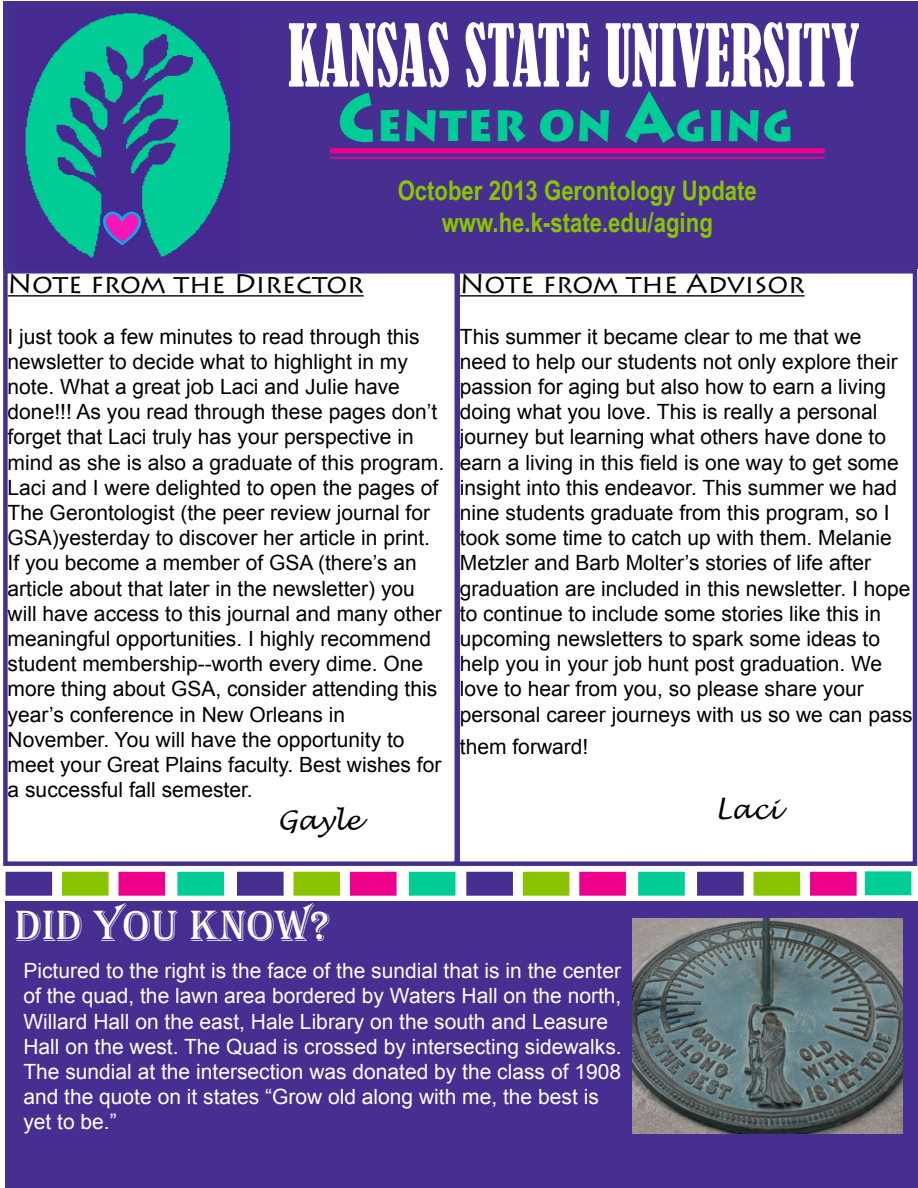
<style>
.page{position:relative;width:918px;height:1188px;background:#fff}
.page>*{position:absolute;margin:0;border:0;box-sizing:border-box;transform-origin:0 0}
.t1{font:condensed 80.4px "Bernard";color:#fff;scale:.75 1}
.t2{font:900 50.85px "Lithos Pro";letter-spacing:.02em;color:#00cd95;scale:.88 1}
.t3{font:45px "Algerian";color:#fff}
.t4{font:700 27px/32.4px "Arial Narrow";color:#8ac400;text-align:center}
.t5{font:27px "Lithos Pro";color:#000}
.t6{font:italic 27px "Lucida Handwriting";color:#000}
.t7{font:21px/25.2px "Arial";color:#000}
.t8{font:21px/25.2px "Arial";color:#fff}
.s1{font-size:66.75px}
</style>
<div class="page">
<div style="left:3px;top:2px;width:915px;height:267px;background:#472f92"></div>
<div style="left:330px;top:148px;width:495px;height:5px;background:#ec008c"></div>
<hr style="left:330px;top:157px;width:495px;height:2px;background:#ec008c">
<hr style="left:8px;top:295px;width:356px;height:2px;background:#000">
<div style="left:3px;top:269px;width:456px;height:597px;border:4px solid #472f92"></div>
<img style="left:25px;top:13px;width:206px;height:245px">
<img style="left:102px;top:211px;width:39px;height:33px">
<div style="left:119px;top:872px;width:46px;height:24px;background:#ec008c;border:2px solid #ec008c"></div>
<div style="left:62px;top:872px;width:47px;height:24px;background:#8ac400;border:2px solid #8ac400"></div>
<div style="left:6px;top:872px;width:46px;height:24px;background:#472f92;border:2px solid #472f92"></div>
<div style="left:177px;top:872px;width:47px;height:24px;background:#00cd95;border:2px solid #00cd95"></div>
<div style="left:6px;top:901px;width:912px;height:287px;background:#472f92"></div>
<img style="left:632px;top:918px;width:271px;height:216px">
<div style="left:350px;top:872px;width:47px;height:24px;background:#ec008c;border:2px solid #ec008c"></div>
<div style="left:294px;top:872px;width:46px;height:24px;background:#8ac400;border:2px solid #8ac400"></div>
<div style="left:237px;top:872px;width:47px;height:24px;background:#472f92;border:2px solid #472f92"></div>
<div style="left:409px;top:872px;width:46px;height:24px;background:#00cd95;border:2px solid #00cd95"></div>
<div style="left:579px;top:872px;width:47px;height:24px;background:#ec008c;border:2px solid #ec008c"></div>
<div style="left:523px;top:872px;width:46px;height:24px;background:#8ac400;border:2px solid #8ac400"></div>
<div style="left:466px;top:872px;width:47px;height:24px;background:#472f92;border:2px solid #472f92"></div>
<div style="left:638px;top:872px;width:47px;height:24px;background:#00cd95;border:2px solid #00cd95"></div>
<div style="left:810px;top:872px;width:47px;height:24px;background:#ec008c;border:2px solid #ec008c"></div>
<div style="left:754px;top:872px;width:46px;height:24px;background:#8ac400;border:2px solid #8ac400"></div>
<div style="left:697px;top:872px;width:47px;height:24px;background:#472f92;border:2px solid #472f92"></div>
<div style="left:865px;top:871px;width:46px;height:24px;background:#00cd95;border:2px solid #00cd95"></div>
<hr style="left:460px;top:295px;width:345px;height:2px;background:#000">
<div style="left:455px;top:269px;width:462px;height:597px;border:4px solid #472f92"></div>
<h1 class="t1" style="left:288px;top:9px;width:764px">KANSAS STATE UNIVERSITY</h1>
<h2 class="t2" style="left:338px;top:92px;width:519px"><span class="s1">C</span>enter on <span class="s1">A</span>ging</h2>
<p class="t4" style="left:398px;top:173px;width:361px">October 2013 Gerontology Update www.he.k-state.edu/aging</p>
<p class="t5" style="left:8px;top:268px;width:358px">Note from the Director</p>
<p class="t7" style="left:8px;top:324px;width:438px">I just took a few minutes to read through this newsletter to decide what to highlight in my note. What a great job Laci and Julie have done!!! As you read through these pages don’t forget that Laci truly has your perspective in mind as she is also a graduate of this program.<br>Laci and I were delighted to open the pages of The Gerontologist (the peer review journal for GSA)yesterday to discover her article in print.<br>If you become a member of GSA (there’s an article about that later in the newsletter) you will have access to this journal and many other meaningful opportunities. I highly recommend student membership--worth every dime. One more thing about GSA, consider attending this year’s conference in New Orleans in November. You will have the opportunity to meet your Great Plains faculty. Best wishes for a successful fall semester.</p>
<p class="t6" style="left:278px;top:804px;width:85px">Gayle</p>
<p class="t5" style="left:460px;top:268px;width:346px">Note from the Advisor</p>
<p class="t7" style="left:460px;top:324px;width:454px">This summer it became clear to me that we need to help our students not only explore their passion for aging but also how to earn a living doing what you love. This is really a personal journey but learning what others have done to earn a living in this field is one way to get some insight into this endeavor. This summer we had nine students graduate from this program, so I took some time to catch up with them. Melanie Metzler and Barb Molter’s stories of life after graduation are included in this newsletter. I hope to continue to include some stories like this in upcoming newsletters to spark some ideas to help you in your job hunt post graduation. We love to hear from you, so please share your personal career journeys with us so we can pass</p>
<p class="t7" style="left:460px;top:734px;width:130px">them forward!</p>
<p class="t6" style="left:715px;top:793px;width:67px">Laci</p>
<h3 class="t3" style="left:15px;top:901px;width:317px">dID YOU KNOW?</h3>
<p class="t8" style="left:23px;top:959px;width:600px">Pictured to the right is the face of the sundial that is in the center of the quad, the lawn area bordered by Waters Hall on the north, Willard Hall on the east, Hale Library on the south and Leasure Hall on the west. The Quad is crossed by intersecting sidewalks.<br>The sundial at the intersection was donated by the class of 1908 and the quote on it states “Grow old along with me, the best is yet to be.”</p>
</div>
